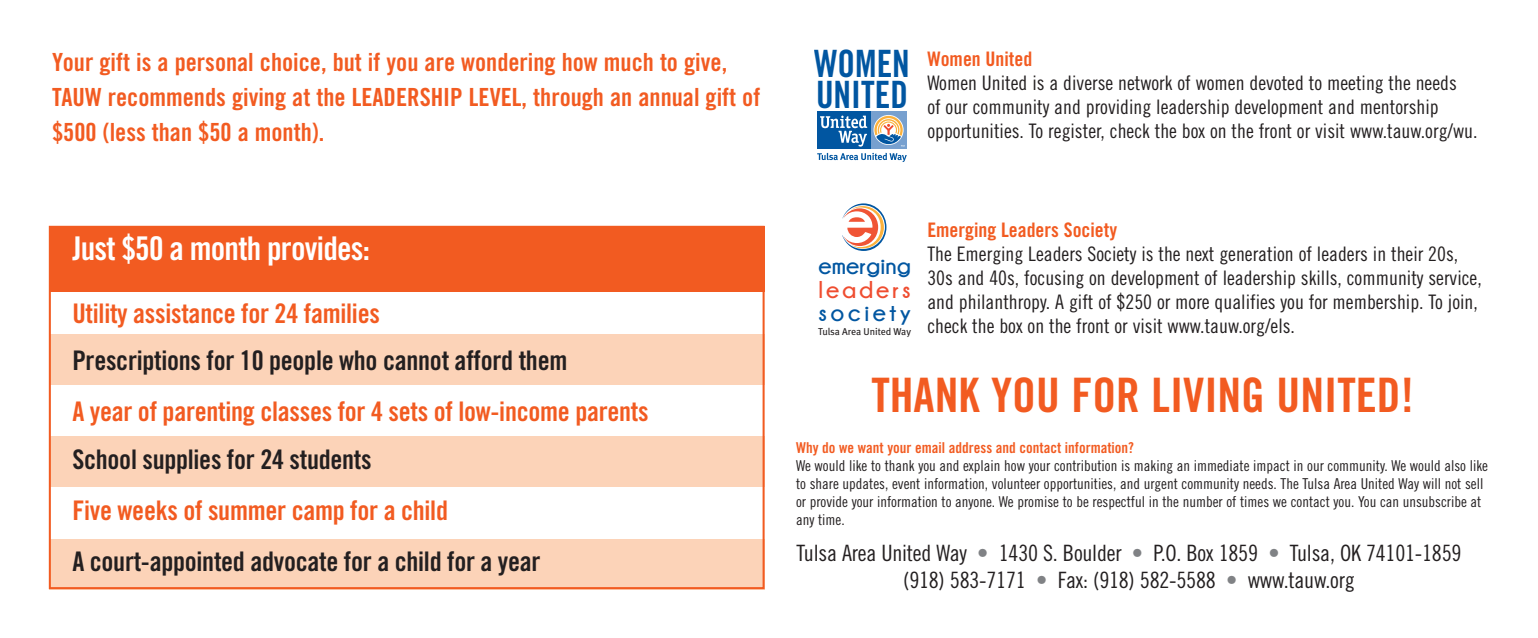
<style>
.page{position:relative;width:1538px;height:638px;background:#fff}
.page>*{position:absolute;margin:0;border:0;box-sizing:border-box;transform-origin:0 0}
.t1{font:47.5px "Trade Gothic Bold Cond Twenty";color:#f25b21}
.t2{font:37.75px/30.8px "Trade Gothic Bold Cond Twenty";color:#0156a1;scale:.93 1}
.t3{font:32.75px "Trade Gothic Bold Cond Twenty";letter-spacing:-.02em;color:#fff}
.t4{font:27px "Trade Gothic Bold Cond Twenty";letter-spacing:-.01em;color:#231f20}
.t5{font:27px "Trade Gothic Bold Cond Twenty";letter-spacing:-.01em;color:#f25b21}
.t6{font:25px/35px "Trade Gothic Bold Cond Twenty";color:#f25b21}
.t7{font:700 24.25px/23.5px "Champagne&Limousines";letter-spacing:.125em;color:#0156a1;text-align:justify}
.t8{font:22.5px "Trade Gothic Cond Eighteen";letter-spacing:-.01em;color:#231f20}
.t9{font:20px/24px "Trade Gothic Cond Eighteen";color:#231f20}
.t10{font:20px "Trade Gothic Bold Cond Twenty";color:#f25b21}
.t11{font:15px/18px "Trade Gothic Cond Eighteen";color:#231f20}
.t12{font:15px "Trade Gothic Bold Cond Twenty";color:#f25b21}
.t13{font:10px "Meta";letter-spacing:-.005em;color:#231f20}
.s1{color:#ef4d30}
.s2{color:#808285}
</style>
<div class="page">
<div style="left:49px;top:334px;width:715px;height:50px;background:#fcd3b8"></div>
<div style="left:49px;top:436px;width:715px;height:50px;background:#fcd3b8"></div>
<div style="left:49px;top:539px;width:715px;height:50px;background:#fcd3b8"></div>
<div style="left:49px;top:226px;width:715px;height:66px;background:#f25b21"></div>
<div style="left:49px;top:226px;width:715px;height:363px;border:2px solid #f25b21"></div>
<svg style="left:842px;top:203px;width:44px;height:48px"></svg>
<div style="left:870px;top:111px;width:37px;height:38px;background:#77a0cf"></div>
<svg style="left:873px;top:115px;width:30px;height:30px"></svg>
<div style="left:817px;top:111px;width:53px;height:38px;background:#0156a1"></div>
<svg style="left:874px;top:116px;width:30px;height:31px"></svg>
<svg style="left:820px;top:116px;width:47px;height:31px"></svg>
<svg style="left:817px;top:153px;width:90px;height:9px"></svg>
<p class="t6" style="left:52px;top:45px;width:709px">Your gift is a personal choice, but if you are wondering how much to give,<br>TAUW recommends giving at the LEADERSHIP LEVEL, through an annual gift of $500 (less than $50 a month).</p>
<p class="t3" style="left:72px;top:228px;width:299px">Just $50 a month provides:</p>
<p class="t5" style="left:72px;top:297px;width:309px">Utility assistance for 24 families</p>
<p class="t4" style="left:72px;top:344px;width:496px">Prescriptions for 10 people who cannot afford them</p>
<p class="t5" style="left:72px;top:395px;width:578px">A year of parenting classes for 4 sets of low-income parents</p>
<p class="t4" style="left:72px;top:443px;width:301px">School supplies for 24 students</p>
<p class="t5" style="left:72px;top:494px;width:377px">Five weeks of summer camp for a child</p>
<p class="t4" style="left:72px;top:545px;width:470px">A court-appointed advocate for a child for a year</p>
<p class="t2" style="left:814px;top:48px;width:105px">WOMEN<br>UNITED</p>
<p class="t10" style="left:927px;top:46px;width:106px">Women United</p>
<p class="t9" style="left:927px;top:70px;width:551px">Women United is a diverse network of women devoted to meeting the needs<br>of our community and providing leadership development and mentorship opportunities. To register, check the box on the front or visit www.tauw.org/wu.</p>
<p class="t7" style="left:818px;top:253px;width:94px">emerging <span class="s1">leaders </span>society</p>
<p class="t13" style="left:818px;top:326px;width:94px">Tulsa Area United Way</p>
<p class="t10" style="left:927px;top:217px;width:191px">Emerging Leaders Society</p>
<p class="t9" style="left:927px;top:241px;width:556px">The Emerging Leaders Society is the next generation of leaders in their 20s, 30s and 40s, focusing on development of leadership skills, community service, and philanthropy. A gift of $250 or more qualifies you for membership. To join, check the box on the front or visit www.tauw.org/els.</p>
<p class="t1" style="left:871px;top:366px;width:544px">THANK YOU FOR LIVING UNITED!</p>
<p class="t12" style="left:796px;top:439px;width:339px">Why do we want your email address and contact information?</p>
<p class="t11" style="left:796px;top:456px;width:693px">We would like to thank you and explain how your contribution is making an immediate impact in our community. We would also like to share updates, event information, volunteer opportunities, and urgent community needs. The Tulsa Area United Way will not sell or provide your information to anyone. We promise to be respectful in the number of times we contact you. You can unsubscribe at any time.</p>
<p class="t8" style="left:796px;top:539px;width:666px">Tulsa Area United Way <span class="s2">•</span> 1430 S. Boulder <span class="s2">•</span> P.O. Box 1859 <span class="s2">•</span> Tulsa, OK 74101-1859</p>
<p class="t8" style="left:903px;top:566px;width:453px">(918) 583-7171 <span class="s2">•</span> Fax: (918) 582-5588 <span class="s2">•</span> www.tauw.org</p>
</div>
